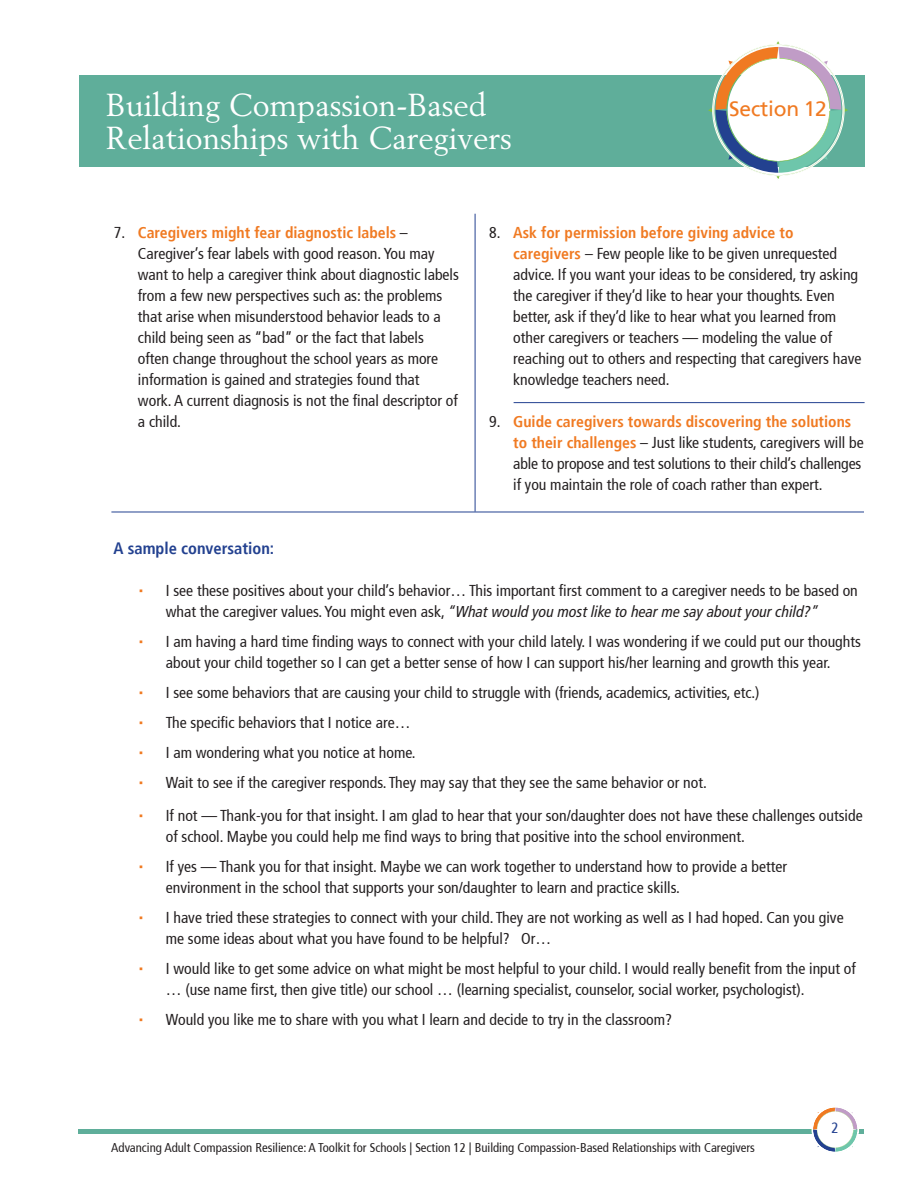
<style>
.page{position:relative;width:918px;height:1188px;background:#fff}
.page>*{position:absolute;margin:0;border:0;box-sizing:border-box;transform-origin:0 0}
.t1{font:31.5px "Berling";color:#fff}
.t2{font:21px "Frutiger";letter-spacing:-.01em;color:#f07a22}
.t3{font:700 condensed 16.5px "Frutiger";color:#234190}
.t4{font:condensed 15.75px/21px "Frutiger";color:#231f20}
.t5{font:700 condensed 15.75px "Frutiger";color:#f07a22}
.t6{font:condensed 15px "Frutiger";color:#234190}
.t7{font:condensed 12.75px "Frutiger";color:#231f20}
.s1{font-weight:400;color:#231f20}
.s2{font-weight:700;color:#f07a22}
.s3{font-family:"Maurea Jci Lf ML";font-weight:500;font-stretch:normal;color:#f07a22}
.s4{font-family:"Frutiger LT Pro";font-style:italic}
</style>
<div class="page">
<hr style="left:79px;top:1130px;width:785px;height:4px;background:#5fae9a">
<svg style="left:810px;top:1107px;width:50px;height:45px"></svg>
<div style="left:79px;top:75px;width:786px;height:91px;background:#5fae9a"></div>
<svg style="left:708px;top:41px;width:140px;height:138px"></svg>
<hr style="left:475px;top:214px;width:1px;height:298px;background:#234190">
<hr style="left:111px;top:512px;width:753px;height:1px;background:#234190">
<hr style="left:514px;top:402px;width:351px;height:1px;background:#234190">
<p class="t1" style="left:106px;top:85px;width:382px">Building Compassion-Based</p>
<p class="t1" style="left:106px;top:118px;width:407px">Relationships with Caregivers</p>
<p class="t2" style="left:729px;top:99px;width:99px">Section 12</p>
<p class="t5" style="left:114px;top:225px;width:295px"><span class="s1">7.</span> Caregivers might fear diagnostic labels <span class="s1">–</span></p>
<p class="t4" style="left:138px;top:244px;width:322px">Caregiver’s fear labels with good reason. You may want to help a caregiver think about diagnostic labels from a few new perspectives such as: the problems that arise when misunderstood behavior leads to a child being seen as “bad” or the fact that labels</p>
<p class="t4" style="left:138px;top:349px;width:302px">often change throughout the school years as more information is gained and strategies found that</p>
<p class="t4" style="left:138px;top:391px;width:321px">work. A current diagnosis is not the final descriptor of a child.</p>
<p class="t5" style="left:489px;top:225px;width:306px"><span class="s1">8.</span> Ask for permission before giving advice to</p>
<p class="t4" style="left:513px;top:244px;width:346px"><span class="s2">caregivers</span> – Few people like to be given unrequested advice. If you want your ideas to be considered, try asking the caregiver if they’d like to hear your thoughts. Even</p>
<p class="t4" style="left:513px;top:307px;width:325px">better, ask if they’d like to hear what you learned from</p>
<p class="t4" style="left:513px;top:328px;width:350px">other caregivers or teachers — modeling the value of reaching out to others and respecting that caregivers have knowledge teachers need.</p>
<p class="t4" style="left:513px;top:412px;width:352px;text-indent:-24px">9. <span class="s2">Guide caregivers towards discovering the solutions to their challenges</span> – Just like students, caregivers will be able to propose and test solutions to their child’s challenges if you maintain the role of coach rather than expert.</p>
<p class="t3" style="left:113px;top:541px;width:162px">A sample conversation:</p>
<p class="t4" style="left:166px;top:581px;width:694px;text-indent:-27px"><span class="s3">•</span> I see these positives about your child’s behavior… This important first comment to a caregiver needs to be based on what the caregiver values. You might even ask, <span class="s4">“What would you most like to hear me say about your child?”</span></p>
<p class="t4" style="left:139px;top:632px;width:724px;text-align:center"><span class="s3">•</span> I am having a hard time finding ways to connect with your child lately. I was wondering if we could put our thoughts about your child together so I can get a better sense of how I can support his/her learning and growth this year.</p>
<p class="t4" style="left:139px;top:683px;width:622px"><span class="s3">•</span> I see some behaviors that are causing your child to struggle with (friends, academics, activities, etc.)</p>
<p class="t4" style="left:139px;top:713px;width:273px"><span class="s3">•</span> The specific behaviors that I notice are…</p>
<p class="t4" style="left:139px;top:743px;width:278px"><span class="s3">•</span> I am wondering what you notice at home.</p>
<p class="t4" style="left:139px;top:773px;width:570px"><span class="s3">•</span> Wait to see if the caregiver responds. They may say that they see the same behavior or not.</p>
<p class="t4" style="left:166px;top:806px;width:698px;text-indent:-27px"><span class="s3">•</span> If not — Thank-you for that insight. I am glad to hear that your son/daughter does not have these challenges outside of school. Maybe you could help me find ways to bring that positive into the school environment.</p>
<p class="t4" style="left:139px;top:857px;width:650px"><span class="s3">•</span> If yes — Thank you for that insight. Maybe we can work together to understand how to provide a better</p>
<p class="t4" style="left:166px;top:878px;width:516px">environment in the school that supports your son/daughter to learn and practice skills.</p>
<p class="t4" style="left:166px;top:908px;width:679px;text-indent:-27px"><span class="s3">•</span> I have tried these strategies to connect with your child. They are not working as well as I had hoped. Can you give me some ideas about what you have found to be helpful? Or…</p>
<p class="t4" style="left:166px;top:959px;width:692px;text-indent:-27px"><span class="s3">•</span> I would like to get some advice on what might be most helpful to your child. I would really benefit from the input of … (use name first, then give title) our school … (learning specialist, counselor, social worker, psychologist).</p>
<p class="t4" style="left:139px;top:1010px;width:535px"><span class="s3">•</span> Would you like me to share with you what I learn and decide to try in the classroom?</p>
<p class="t7" style="left:111px;top:1142px;width:645px">Advancing Adult Compassion Resilience: A Toolkit for Schools | Section 12 | Building Compassion-Based Relationships with Caregivers</p>
<p class="t6" style="left:832px;top:1122px;width:9px">2</p>
</div>
